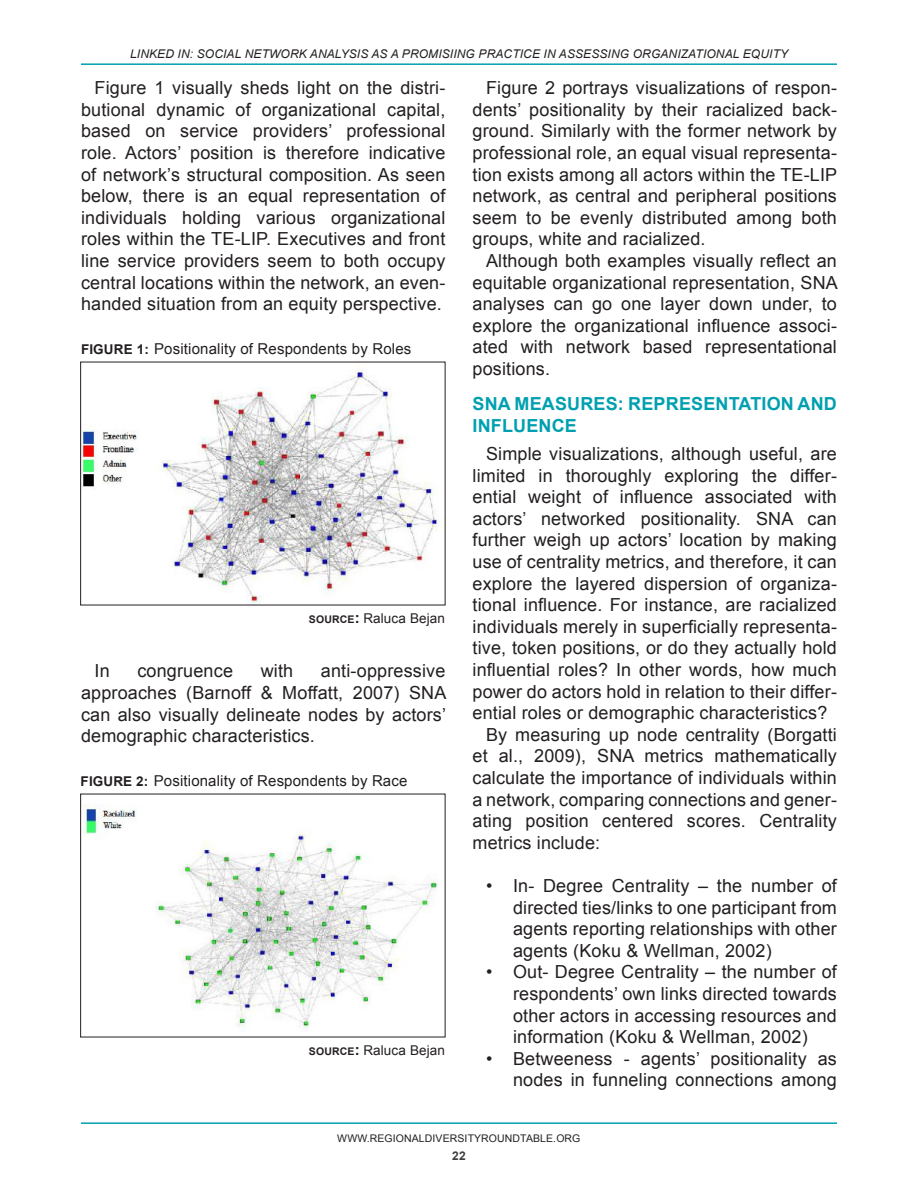
<style>
.page{position:relative;width:918px;height:1188px;background:#fff}
.page>*{position:absolute;margin:0;border:0;box-sizing:border-box;transform-origin:0 0}
.BODY{font:18px/21.6px "Arial";letter-spacing:.01em;color:#231f20;text-align:justify}
.BODY-2{font:700 18px/21.6px "Arial";letter-spacing:.01em;color:#00a0b0}
.BODY-3{font:15px "Arial";letter-spacing:.01em;color:#231f20}
.BODY-4{font:13.5px "Arial";letter-spacing:.01em;color:#231f20}
.BODY-5{font:italic 12px "Arial";letter-spacing:.01em;color:#231f20}
.BODY-6{font:700 12px "Arial";color:#3e3e3f}
.BODY-7{font:10.5px "Arial";letter-spacing:.01em;color:#231f20}
.s1{font-weight:700;font-size:13.5px}
.s2{font-weight:700;font-size:10.5px}
.s3{font-weight:700;font-size:15px}
</style>
<div class="page">
<hr style="left:81px;top:63px;width:756px;height:2px;background:#00a0b0">
<hr style="left:81px;top:1122px;width:756px;height:2px;background:#00a0b0">
<img style="left:83px;top:804px;width:356px;height:226px">
<img style="left:82px;top:364px;width:358px;height:239px">
<p class="BODY-5" style="left:130px;top:46px;width:660px">LINKED IN: SOCIAL NETWORK ANALYSIS AS A PROMISIING PRACTICE IN ASSESSING ORGANIZATIONAL EQUITY</p>
<p class="BODY" style="left:81px;top:77px;width:366px;text-indent:14px">Figure 1 visually sheds light on the distri&shy;butional dynamic of organizational capital, based on service providers’ professional role. Actors’ position is therefore indicative of network’s structural composition. As seen below, there is an equal representation of individuals holding various organizational roles within the TE-LIP. Executives and front line service providers seem to both occupy central locations within the network, an even&shy;handed situation from an equity perspective.</p>
<p class="BODY-3" style="left:81px;top:339px;width:332px"><span class="s1">FIGURE 1:</span> Positionality of Respondents by Roles</p>
<p class="BODY-4" style="left:309px;top:609px;width:138px"><span class="s2">SOURCE</span><span class="s3">:</span> Raluca Bejan</p>
<p class="BODY" style="left:81px;top:660px;width:367px;text-indent:240px">anti-oppressive approaches (Barnoff &amp; Moffatt, 2007) SNA can also visually delineate nodes by actors’ demographic characteristics.</p>
<p class="BODY" style="left:94px;top:660px;width:17px">In</p>
<p class="BODY" style="left:137px;top:660px;width:97px">congruence</p>
<p class="BODY" style="left:261px;top:660px;width:34px">with</p>
<p class="BODY-3" style="left:81px;top:771px;width:328px"><span class="s1">FIGURE 2:</span> Positionality of Respondents by Race</p>
<p class="BODY-4" style="left:309px;top:1041px;width:138px"><span class="s2">SOURCE</span><span class="s3">:</span> Raluca Bejan</p>
<p class="BODY" style="left:472px;top:77px;width:366px;text-indent:14px">Figure 2 portrays visualizations of respon&shy;dents’ positionality by their racialized back&shy;ground. Similarly with the former network by professional role, an equal visual representa&shy;tion exists among all actors within the TE-LIP network, as central and peripheral positions seem to be evenly distributed among both groups, white and racialized.</p>
<p class="BODY" style="left:472px;top:250px;width:367px;text-indent:14px">Although both examples visually reflect an equitable organizational representation, SNA analyses can go one layer down under, to explore the organizational influence associ&shy;ated with network based representational positions.</p>
<p class="BODY-2" style="left:472px;top:393px;width:366px">SNA MEASURES: REPRESENTATION AND<br>INFLUENCE</p>
<p class="BODY" style="left:472px;top:443px;width:366px;text-indent:14px">Simple visualizations, although useful, are limited in thoroughly exploring the differ&shy;ential weight of influence associated with actors’ networked positionality. SNA can further weigh up actors’ location by making use of centrality metrics, and therefore, it can explore the layered dispersion of organiza&shy;tional influence. For instance, are racialized individuals merely in superficially representa&shy;tive, token positions, or do they actually hold influential roles? In other words, how much power do actors hold in relation to their differ&shy;ential roles or demographic characteristics?</p>
<p class="BODY" style="left:472px;top:724px;width:366px;text-indent:14px">By measuring up node centrality (Borgatti et al., 2009), SNA metrics mathematically calculate the importance of individuals within a network, comparing connections and gener&shy;ating position centered scores. Centrality metrics include:</p>
<p class="BODY" style="left:513px;top:875px;width:325px;text-indent:-27px">• In- Degree Centrality – the number of directed ties/links to one participant from agents reporting relationships with other agents (Koku &amp; Wellman, 2002)</p>
<p class="BODY" style="left:513px;top:961px;width:325px;text-indent:-27px">• Out- Degree Centrality – the number of respondents’ own links directed towards other actors in accessing resources and information (Koku &amp; Wellman, 2002)</p>
<p class="BODY" style="left:486px;top:1048px;width:352px;text-align:right">• Betweeness - agents’ positionality as nodes in funneling connections among</p>
<p class="BODY-7" style="left:337px;top:1132px;width:245px">WWW.REGIONALDIVERSITYROUNDTABLE.ORG</p>
<p class="BODY-6" style="left:452px;top:1148px;width:15px">22</p>
</div>
